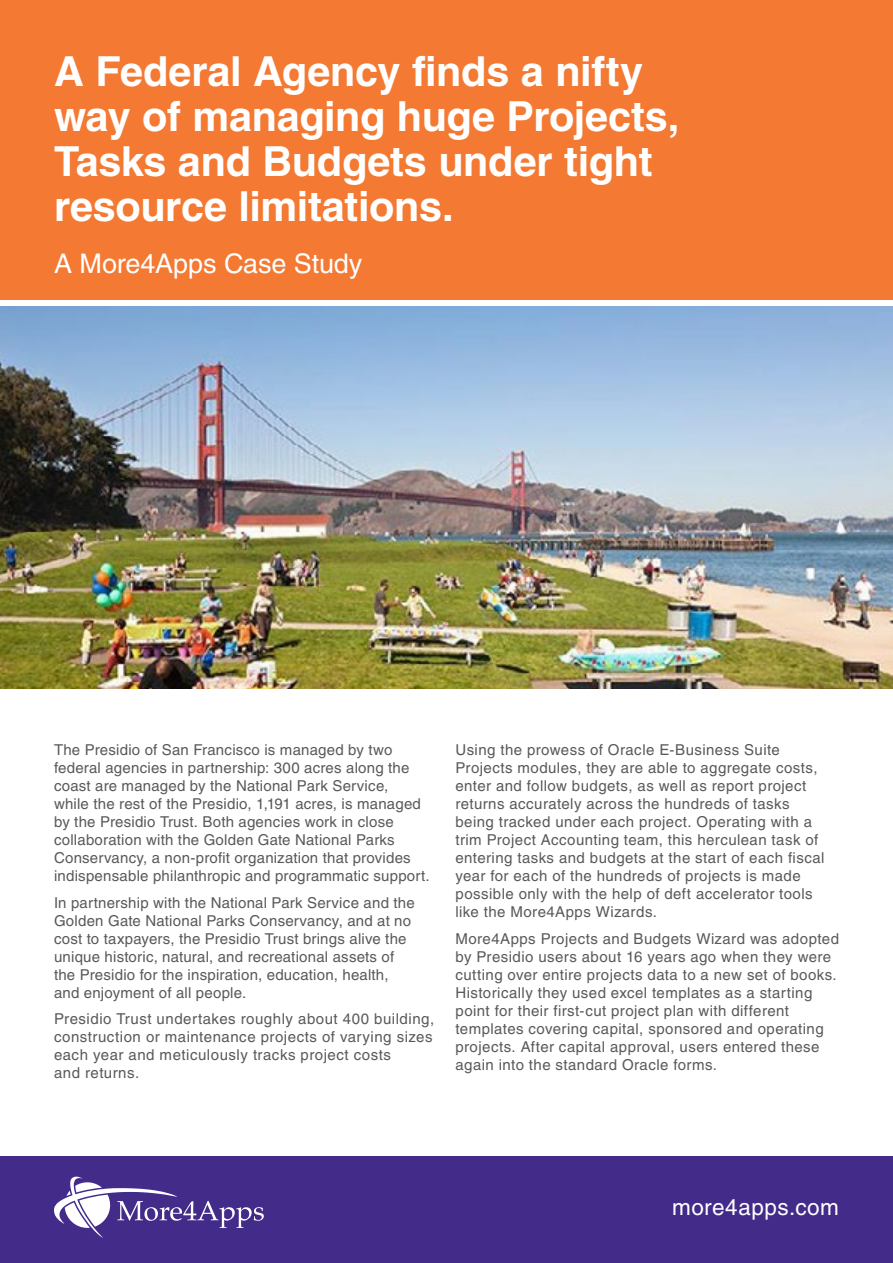
<style>
.page{position:relative;width:893px;height:1263px;background:#fff}
.page>*{position:absolute;margin:0;border:0;box-sizing:border-box;transform-origin:0 0}
.t1{font:700 41.4px/45px "Helvetica LT Std";letter-spacing:-.01em;color:#fff}
.t2{font:27px "Helvetica LT Std";letter-spacing:-.005em;color:#fff}
.t3{font:22.5px "Helvetica LT Std";letter-spacing:.025em;color:#fff}
.t4{font:15px/18px "Helvetica LT Std";letter-spacing:.025em;color:#58595b}
</style>
<div class="page">
<div style="left:0;top:1156px;width:893px;height:107px;background:#432b8a"></div>
<svg style="left:54px;top:1176px;width:210px;height:62px"></svg>
<img style="left:0;top:306px;width:893px;height:383px">
<div style="left:0;top:0;width:893px;height:299px;background:#f47932"></div>
<h1 class="t1" style="left:54px;top:48px;width:627px">A Federal Agency finds a nifty way of managing huge Projects,<br>Tasks and Budgets under tight resource limitations.</h1>
<h2 class="t2" style="left:54px;top:248px;width:310px">A More4Apps Case Study</h2>
<p class="t4" style="left:54px;top:741px;width:377px">The Presidio of San Francisco is managed by two federal agencies in partnership: 300 acres along the coast are managed by the National Park Service,<br>while the rest of the Presidio, 1,191 acres, is managed by the Presidio Trust. Both agencies work in close collaboration with the Golden Gate National Parks Conservancy, a non-profit organization that provides indispensable philanthropic and programmatic support.</p>
<p class="t4" style="left:54px;top:893px;width:362px">In partnership with the National Park Service and the Golden Gate National Parks Conservancy, and at no cost to taxpayers, the Presidio Trust brings alive the unique historic, natural, and recreational assets of the Presidio for the inspiration, education, health, and enjoyment of all people.</p>
<p class="t4" style="left:54px;top:1010px;width:382px">Presidio Trust undertakes roughly about 400 building, construction or maintenance projects of varying sizes each year and meticulously tracks project costs<br>and returns.</p>
<p class="t4" style="left:455px;top:741px;width:371px">Using the prowess of Oracle E-Business Suite Projects modules, they are able to aggregate costs, enter and follow budgets, as well as report project returns accurately across the hundreds of tasks being tracked under each project. Operating with a trim Project Accounting team, this herculean task of entering tasks and budgets at the start of each fiscal year for each of the hundreds of projects is made possible only with the help of deft accelerator tools like the More4Apps Wizards.</p>
<p class="t4" style="left:455px;top:929px;width:385px">More4Apps Projects and Budgets Wizard was adopted by Presidio users about 16 years ago when they were cutting over entire projects data to a new set of books.<br>Historically they used excel templates as a starting point for their first-cut project plan with different templates covering capital, sponsored and operating projects. After capital approval, users entered these again into the standard Oracle forms.</p>
<h3 class="t3" style="left:672px;top:1194px;width:168px">more4apps.com</h3>
</div>
